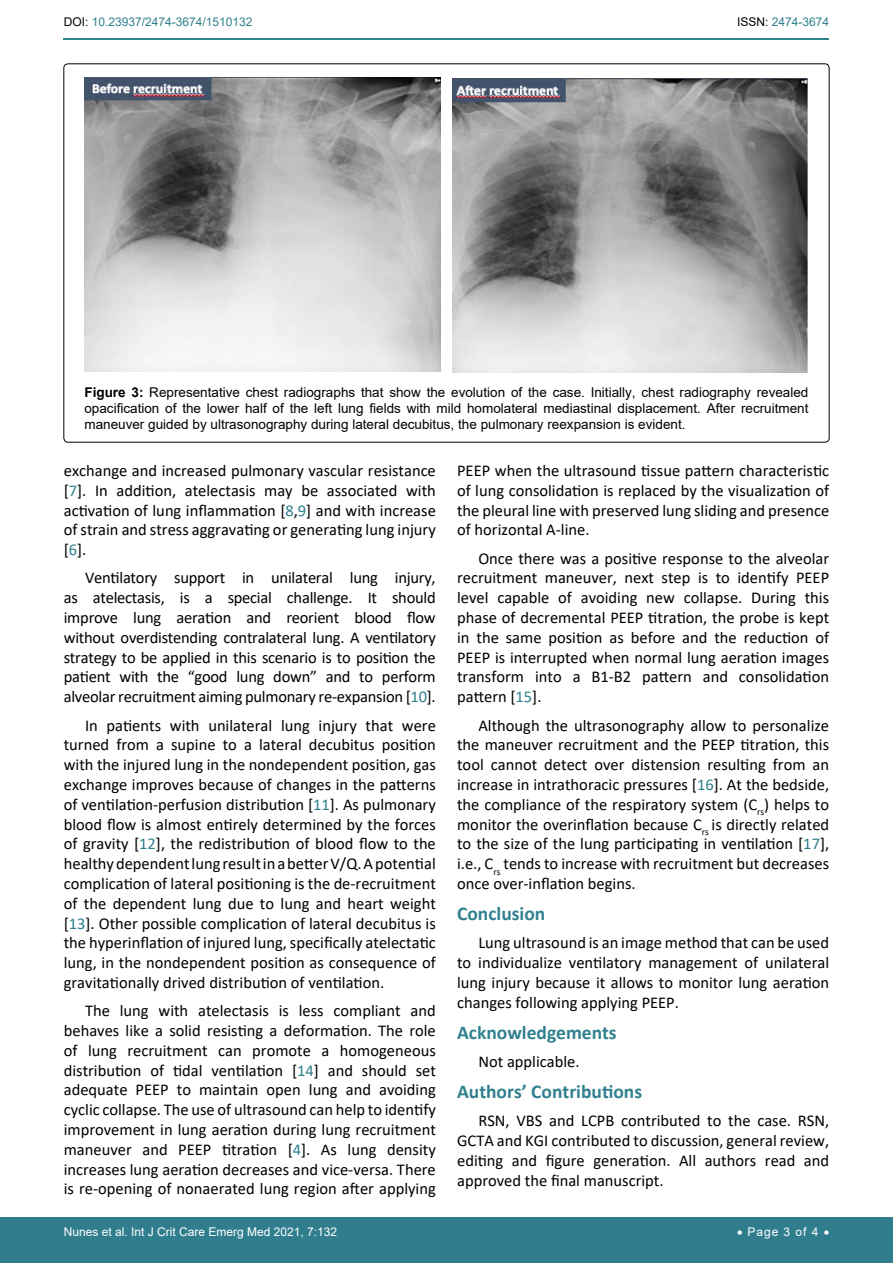
<style>
.page{position:relative;width:893px;height:1263px;background:#fff}
.page>*{position:absolute;margin:0;border:0;box-sizing:border-box;transform-origin:0 0}
.t1{font:700 19.5px "Calibri";color:#30808d}
.t2{font:16.5px/19.8px "Calibri";color:#000;text-align:justify}
.t3{font:13.5px/16.2px "Arial";color:#000;text-align:justify}
.t4{font:12px "Arial";color:#fff}
.t5{font:12px "Arial";color:#30808d}
.s1{color:#000}
.s2{font-weight:700}
.s3{color:#30808d}
</style>
<div class="page">
<div style="left:0;top:1217px;width:893px;height:46px;background:#307d8d"></div>
<hr style="left:64px;top:38px;width:765px;height:2px;background:#30808d">
<img style="left:84px;top:77px;width:357px;height:295px">
<img style="left:452px;top:78px;width:356px;height:295px">
<p class="t5" style="left:64px;top:14px;width:190px"><span class="s1">DOI:</span> 10.23937/2474-3674/1510132</p>
<p class="t5" style="left:737px;top:14px;width:94px"><span class="s1">ISSN:</span> 2474-3674</p>
<p class="t3" style="left:84px;top:384px;width:726px"><span class="s2">Figure 3:</span> Representative chest radiographs that show the evolution of the case. Initially, chest radiography revealed opacification of the lower half of the left lung fields with mild homolateral mediastinal displacement. After recruitment maneuver guided by ultrasonography during lateral decubitus, the pulmonary reexpansion is evident.</p>
<p class="t2" style="left:64px;top:460px;width:374px">exchange and increased pulmonary vascular resistance [<span class="s3">7</span>]. In addition, atelectasis may be associated with activation of lung inflammation [<span class="s3">8</span>,<span class="s3">9</span>] and with increase of strain and stress aggravating or generating lung injury [<span class="s3">6</span>].</p>
<p class="t2" style="left:64px;top:568px;width:374px;text-indent:21px">Ventilatory support in unilateral lung injury, as atelectasis, is a special challenge. It should improve lung aeration and reorient blood flow without overdistending contralateral lung. A ventilatory strategy to be applied in this scenario is to position the patient with the “good lung down” and to perform alveolar recruitment aiming pulmonary re-expansion [<span class="s3">10</span>].</p>
<p class="t2" style="left:64px;top:715px;width:374px;text-indent:21px">In patients with unilateral lung injury that were turned from a supine to a lateral decubitus position with the injured lung in the nondependent position, gas exchange improves because of changes in the patterns of ventilation-perfusion distribution [<span class="s3">11</span>]. As pulmonary blood flow is almost entirely determined by the forces of gravity [<span class="s3">12</span>], the redistribution of blood flow to the healthy dependent lung result in a better V/Q. A potential complication of lateral positioning is the de-recruitment of the dependent lung due to lung and heart weight [<span class="s3">13</span>]. Other possible complication of lateral decubitus is the hyperinflation of injured lung, specifically atelectatic lung, in the nondependent position as consequence of gravitationally drived distribution of ventilation.</p>
<p class="t2" style="left:64px;top:1000px;width:374px;text-indent:21px">The lung with atelectasis is less compliant and behaves like a solid resisting a deformation. The role of lung recruitment can promote a homogeneous distribution of tidal ventilation [<span class="s3">14</span>] and should set adequate PEEP to maintain open lung and avoiding cyclic collapse. The use of ultrasound can help to identify improvement in lung aeration during lung recruitment maneuver and PEEP titration [<span class="s3">4</span>]. As lung density increases lung aeration decreases and vice-versa. There is re-opening of nonaerated lung region after applying</p>
<p class="t2" style="left:457px;top:460px;width:374px">PEEP when the ultrasound tissue pattern characteristic of lung consolidation is replaced by the visualization of the pleural line with preserved lung sliding and presence of horizontal A-line.</p>
<p class="t2" style="left:457px;top:548px;width:374px;text-indent:21px">Once there was a positive response to the alveolar recruitment maneuver, next step is to identify PEEP level capable of avoiding new collapse. During this phase of decremental PEEP titration, the probe is kept in the same position as before and the reduction of PEEP is interrupted when normal lung aeration images transform into a B1-B2 pattern and consolidation pattern [<span class="s3">15</span>].</p>
<p class="t2" style="left:457px;top:715px;width:374px;text-indent:21px">Although the ultrasonography allow to personalize the maneuver recruitment and the PEEP titration, this tool cannot detect over distension resulting from an increase in intrathoracic pressures [<span class="s3">16</span>]. At the bedside, the compliance of the respiratory system (C<sub>rs</sub>) helps to monitor the overinflation because C<sub>rs</sub> is directly related to the size of the lung participating in ventilation [<span class="s3">17</span>], i.e., C<sub>rs</sub> tends to increase with recruitment but decreases once over-inflation begins.</p>
<p class="t1" style="left:457px;top:900px;width:90px">Conclusion</p>
<p class="t2" style="left:457px;top:932px;width:374px;text-indent:21px">Lung ultrasound is an image method that can be used to individualize ventilatory management of unilateral lung injury because it allows to monitor lung aeration changes following applying PEEP.</p>
<p class="t1" style="left:457px;top:1018px;width:161px">Acknowledgements</p>
<p class="t2" style="left:478px;top:1051px;width:103px">Not applicable.</p>
<p class="t1" style="left:457px;top:1078px;width:187px">Authors’ Contributions</p>
<p class="t2" style="left:457px;top:1110px;width:374px;text-indent:21px">RSN, VBS and LCPB contributed to the case. RSN, GCTA and KGI contributed to discussion, general review, editing and figure generation. All authors read and approved the final manuscript.</p>
<p class="t4" style="left:64px;top:1223px;width:275px">Nunes et al. Int J Crit Care Emerg Med 2021, 7:132</p>
<p class="t4" style="left:737px;top:1223px;width:94px">• Page 3 of 4 •</p>
</div>
